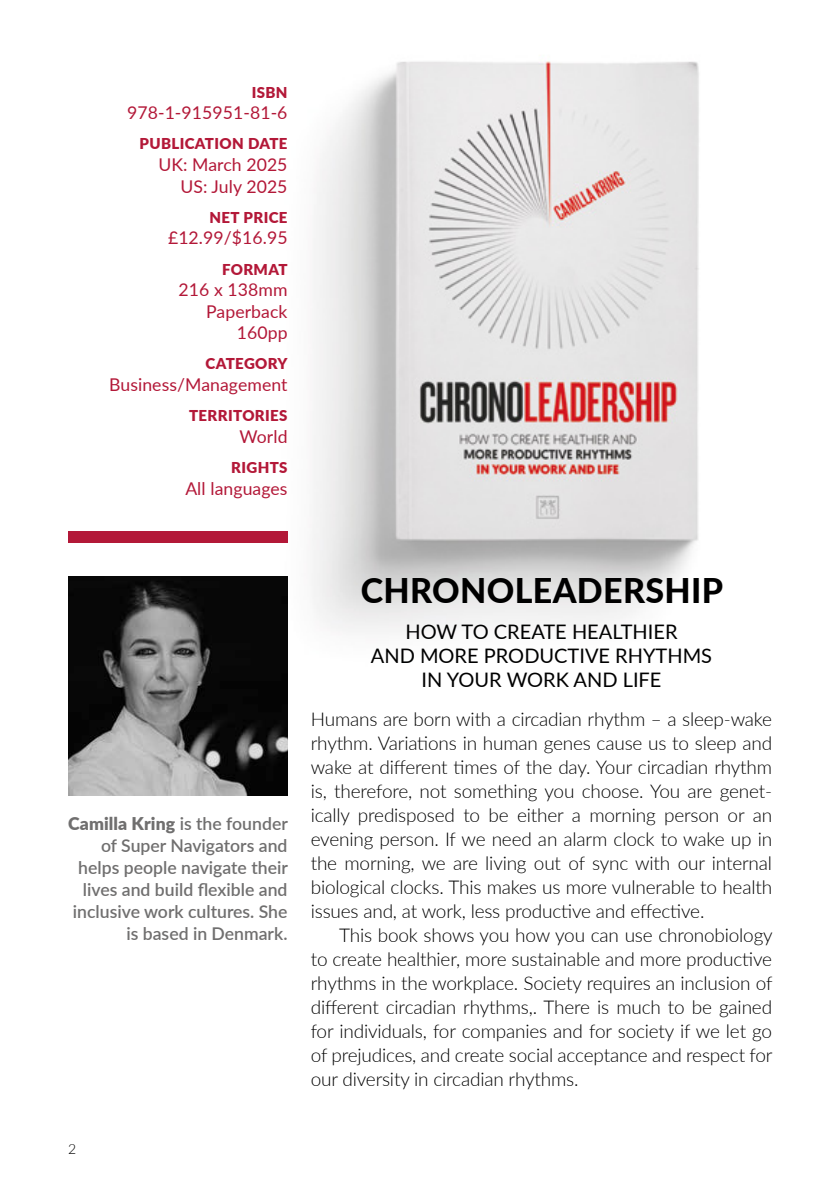
<style>
.page{position:relative;width:840px;height:1191px;background:#fff}
.page>*{position:absolute;margin:0;border:0;box-sizing:border-box;transform-origin:0 0}
.t1{font:800 34px "Lato";letter-spacing:.01em;color:#000}
.t2{font:20px/24px "Lato";color:#000;text-align:center}
.t3{font:300 19px/24px "Lato";letter-spacing:-.01em;color:#000;text-align:justify}
.t4{font:600 17.6px/22px "Lato";color:#706f6f;text-align:right}
.t5{font:17.6px/21.6px "Lato";letter-spacing:.005em;color:#b31838;text-align:right}
.t6{font:900 15px "Lato";letter-spacing:.025em;color:#b31838}
.t7{font:300 14px "Lato";color:#000}
.s1{font-weight:900}
</style>
<div class="page">
<img style="left:160px;top:61px;width:539px;height:625px">
<div style="left:68px;top:531px;width:219px;height:11px;background:#b31838"></div>
<img style="left:68px;top:576px;width:219px;height:219px">
<p class="t6" style="left:251px;top:81px;width:37px">ISBN</p>
<p class="t5" style="left:127px;top:101px;width:162px">978-1-915951-81-6</p>
<p class="t6" style="left:139px;top:133px;width:149px">PUBLICATION DATE</p>
<p class="t5" style="left:158px;top:153px;width:131px">UK: March 2025<br>US: July 2025</p>
<p class="t6" style="left:209px;top:206px;width:79px">NET PRICE</p>
<p class="t5" style="left:168px;top:226px;width:121px">£12.99/$16.95</p>
<p class="t6" style="left:222px;top:258px;width:67px">FORMAT</p>
<p class="t5" style="left:178px;top:278px;width:110px">216 x 138mm<br>Paperback<br>160pp</p>
<p class="t6" style="left:205px;top:353px;width:83px">CATEGORY</p>
<p class="t5" style="left:109px;top:373px;width:180px">Business/Management</p>
<p class="t6" style="left:189px;top:404px;width:100px">TERRITORIES</p>
<p class="t5" style="left:239px;top:425px;width:49px">World</p>
<p class="t6" style="left:231px;top:456px;width:58px">RIGHTS</p>
<p class="t5" style="left:185px;top:476px;width:104px">All languages</p>
<p class="t4" style="left:68px;top:812px;width:221px"><span class="s1">Camilla Kring</span> is the founder of Super Navigators and helps people navigate their lives and build flexible and inclusive work cultures. She is based in Denmark.</p>
<p class="t7" style="left:68px;top:1139px;width:10px">2</p>
<h1 class="t1" style="left:360px;top:566px;width:364px">CHRONOLEADERSHIP</h1>
<p class="t2" style="left:370px;top:618px;width:342px">HOW TO CREATE HEALTHIER<br>AND MORE PRODUCTIVE RHYTHMS<br>IN YOUR WORK AND LIFE</p>
<p class="t3" style="left:310px;top:706px;width:462px">Humans are born with a circadian rhythm – a sleep-wake rhythm. Variations in human genes cause us to sleep and wake at different times of the day. Your circadian rhythm is, therefore, not something you choose. You are genet&shy;ically predisposed to be either a morning person or an evening person. If we need an alarm clock to wake up in the morning, we are living out of sync with our internal biological clocks. This makes us more vulnerable to health issues and, at work, less productive and effective.</p>
<p class="t3" style="left:310px;top:922px;width:463px;text-indent:28px">This book shows you how you can use chronobiology to create healthier, more sustainable and more productive rhythms in the workplace. Society requires an inclusion of different circadian rhythms,. There is much to be gained for individuals, for companies and for society if we let go of prejudices, and create social acceptance and respect for our diversity in circadian rhythms.</p>
</div>
